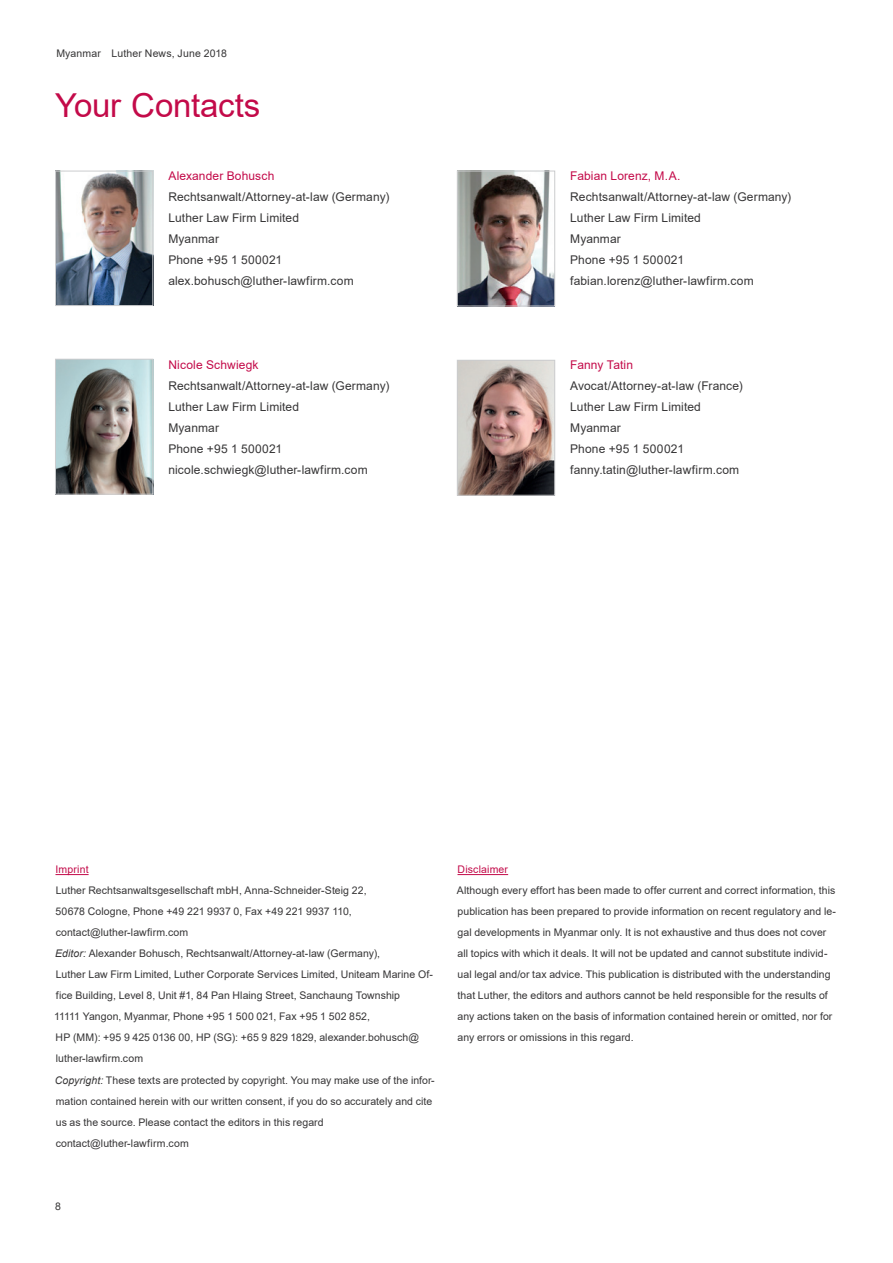
<style>
.page{position:relative;width:893px;height:1263px;background:#fff}
.page>*{position:absolute;margin:0;border:0;box-sizing:border-box;transform-origin:0 0}
.t1{font:33px "Arial";letter-spacing:-.005em;color:#c30a49}
.t2{font:12px/21px "Arial";letter-spacing:.01em;color:#363536}
.t3{font:12px "Arial";letter-spacing:.01em;color:#c30a49}
.t4{font:10.5px/21px "Arial";letter-spacing:.005em;color:#363536}
.t5{font:10.5px "Arial";letter-spacing:.015em;color:#c30a49}
.s1{font-style:italic}
</style>
<div class="page">
<img style="left:57px;top:173px;width:94px;height:131px">
<div style="left:55px;top:171px;width:98px;height:135px;border:1px solid #cbccce"></div>
<img style="left:57px;top:361px;width:94px;height:131px">
<div style="left:55px;top:359px;width:98px;height:135px;border:1px solid #cbccce"></div>
<img style="left:459px;top:173px;width:94px;height:131px">
<div style="left:457px;top:171px;width:98px;height:135px;border:1px solid #cbccce"></div>
<img style="left:459px;top:362px;width:94px;height:131px">
<div style="left:457px;top:360px;width:98px;height:135px;border:1px solid #cbccce"></div>
<hr style="left:55px;top:874px;width:34px;height:1px;background:#c30a49">
<hr style="left:457px;top:874px;width:51px;height:1px;background:#c30a49">
<p class="t4" style="left:56px;top:43px;width:172px">Myanmar Luther News, June 2018</p>
<h1 class="t1" style="left:55px;top:83px;width:206px">Your Contacts</h1>
<p class="t3" style="left:168px;top:168px;width:107px">Alexander Bohusch</p>
<p class="t2" style="left:168px;top:187px;width:222px">Rechtsanwalt/Attorney-at-law (Germany)<br>Luther Law Firm Limited<br>Myanmar<br>Phone +95 1 500021 alex.bohusch@luther-lawfirm.com</p>
<p class="t3" style="left:168px;top:357px;width:92px">Nicole Schwiegk</p>
<p class="t2" style="left:168px;top:376px;width:222px">Rechtsanwalt/Attorney-at-law (Germany)<br>Luther Law Firm Limited<br>Myanmar<br>Phone +95 1 500021 nicole.schwiegk@luther-lawfirm.com</p>
<p class="t3" style="left:570px;top:168px;width:112px">Fabian Lorenz, M.A.</p>
<p class="t2" style="left:570px;top:187px;width:222px">Rechtsanwalt/Attorney-at-law (Germany)<br>Luther Law Firm Limited<br>Myanmar<br>Phone +95 1 500021 fabian.lorenz@luther-lawfirm.com</p>
<p class="t3" style="left:570px;top:357px;width:64px">Fanny Tatin</p>
<p class="t2" style="left:570px;top:376px;width:174px">Avocat/Attorney-at-law (France)<br>Luther Law Firm Limited<br>Myanmar<br>Phone +95 1 500021 fanny.tatin@luther-lawfirm.com</p>
<p class="t5" style="left:55px;top:862px;width:35px">Imprint</p>
<p class="t4" style="left:54px;top:880px;width:382px">Luther Rechtsanwaltsgesellschaft mbH, Anna-Schneider-Steig 22,<br>50678 Cologne, Phone +49 221 9937 0, Fax +49 221 9937 110, contact@luther-lawfirm.com<br><span class="s1">Editor:</span> Alexander Bohusch, Rechtsanwalt/Attorney-at-law (Germany),<br>Luther Law Firm Limited, Luther Corporate Services Limited, Uniteam Marine Of&shy;fice Building, Level 8, Unit #1, 84 Pan Hlaing Street, Sanchaung Township<br>11111 Yangon, Myanmar, Phone +95 1 500 021, Fax +95 1 502 852,<br>HP (MM): +95 9 425 0136 00, HP (SG): +65 9 829 1829, alexander.bohusch@ luther-lawfirm.com<br><span class="s1">Copyright:</span> These texts are protected by copyright. You may make use of the infor&shy;mation contained herein with our written consent, if you do so accurately and cite us as the source. Please contact the editors in this regard contact@luther-lawfirm.com</p>
<p class="t4" style="left:55px;top:1195px;width:7px">8</p>
<p class="t5" style="left:457px;top:862px;width:52px">Disclaimer</p>
<p class="t4" style="left:457px;top:880px;width:381px">Although every effort has been made to offer current and correct information, this publication has been prepared to provide information on recent regulatory and le&shy;gal developments in Myanmar only. It is not exhaustive and thus does not cover all topics with which it deals. It will not be updated and cannot substitute individ&shy;ual legal and/or tax advice. This publication is distributed with the understanding that Luther, the editors and authors cannot be held responsible for the results of any actions taken on the basis of information contained herein or omitted, nor for any errors or omissions in this regard.</p>
</div>
